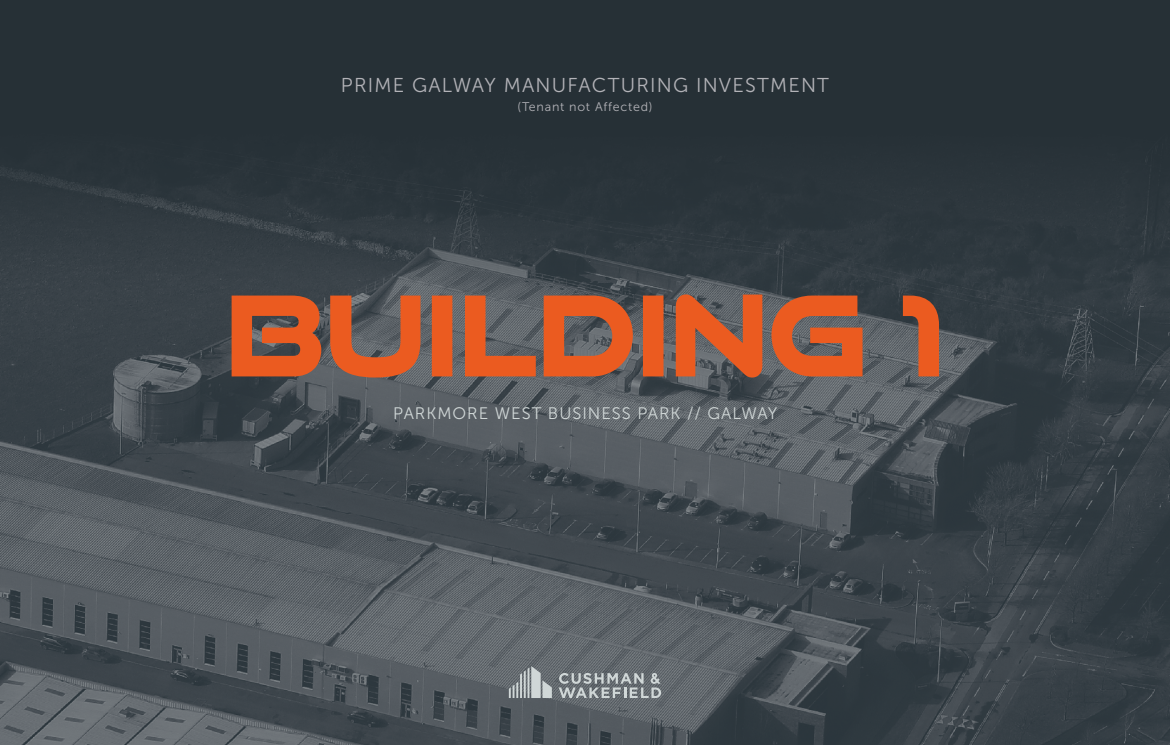
<style>
.page{position:relative;width:1170px;height:745px;background:#fff}
.page>*{position:absolute;margin:0;border:0;box-sizing:border-box;transform-origin:0 0}
.t1{font:20px "Museo Sans 300";letter-spacing:.06em;color:#b3b3b8}
.t2{font:16.62px "Museo Sans 300";letter-spacing:.06em;color:#d0d7d7}
.t3{font:12.5px "Museo Sans 300";letter-spacing:.06em;color:#b3b3b8}
</style>
<div class="page">
<img style="left:0;top:0;width:1169px;height:744px">
<svg style="left:509px;top:665px;width:43px;height:32px"></svg>
<svg style="left:558px;top:672px;width:103px;height:25px;background:#898f93"></svg>
<svg style="left:231px;top:294px;width:707px;height:83px;background:#a65c40"></svg>
<p class="t1" style="left:341px;top:74px;width:489px">PRIME GALWAY MANUFACTURING INVESTMENT</p>
<p class="t3" style="left:517px;top:100px;width:137px">(Tenant not Affected)</p>
<p class="t2" style="left:393px;top:404px;width:386px">PARKMORE WEST BUSINESS PARK // GALWAY</p>
</div>
